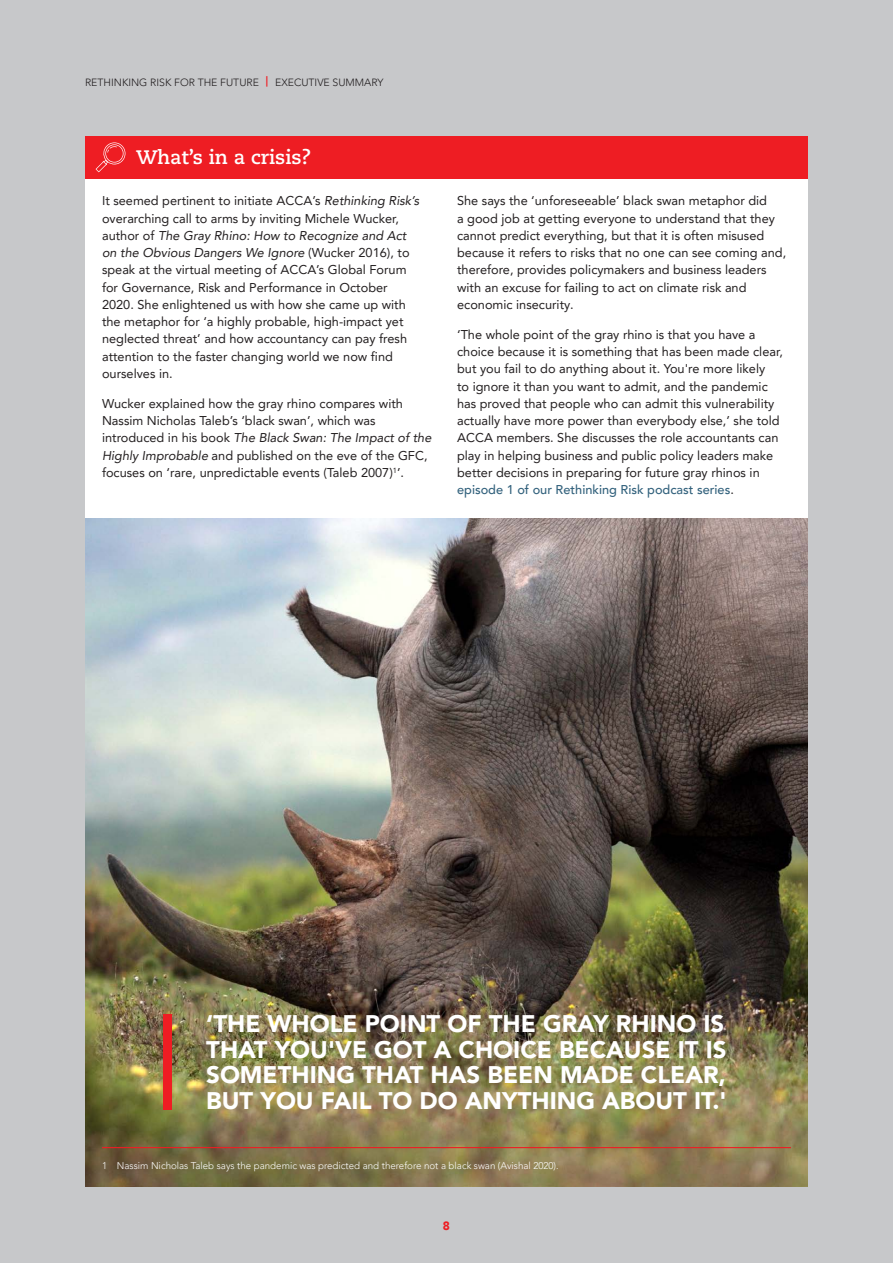
<style>
.page{position:relative;width:893px;height:1263px;background:#c7c8ca}
.page>*{position:absolute;margin:0;border:0;box-sizing:border-box;transform-origin:0 0}
.t1{font:900 24px/25.5px "Avenir LT Pro";color:#fff;text-align:justify}
.t2{font:700 19.5px "Caecilia";color:#fff}
.t3{font:12.75px/17.2px "Avenir LT Pro";color:#231f20}
.t4{font:900 12px "Avenir LT Pro";color:#ee1d23}
.t5{font:300 10.5px "Avenir LT Pro";color:#231f20}
.t6{font:300 9.75px "Avenir LT Pro";color:#fff}
.s1{font-weight:800;color:#ee1d23}
.s2{font-style:italic}
.s3{font-weight:500;color:#33627d}
</style>
<div class="page">
<div style="left:85px;top:179px;width:723px;height:340px;background:#fff"></div>
<div style="left:85px;top:136px;width:723px;height:43px;background:#ee1d23"></div>
<svg style="left:96px;top:142px;width:29px;height:30px"></svg>
<img style="left:85px;top:519px;width:723px;height:667px">
<hr style="left:102px;top:1147px;width:689px;height:1px;background:#ee1d23">
<div style="left:164px;top:1014px;width:8px;height:96px;background:#ee1d23"></div>
<p class="t5" style="left:85px;top:76px;width:300px">RETHINKING RISK FOR THE FUTURE <span class="s1">|</span> EXECUTIVE SUMMARY</p>
<h2 class="t2" style="left:136px;top:146px;width:176px">What’s in a crisis?</h2>
<p class="t3" style="left:102px;top:192px;width:319px">It seemed pertinent to initiate ACCA’s <span class="s2">Rethinking Risk’s </span>overarching call to arms by inviting Michele Wucker, author of <span class="s2">The Gray Rhino: How to Recognize and Act on the Obvious Dangers We Ignore</span> (Wucker 2016), to speak at the virtual meeting of ACCA’s Global Forum for Governance, Risk and Performance in October 2020. She enlightened us with how she came up with the metaphor for ‘a highly probable, high-impact yet neglected threat’ and how accountancy can pay fresh attention to the faster changing world we now find ourselves in.</p>
<p class="t3" style="left:102px;top:395px;width:331px">Wucker explained how the gray rhino compares with Nassim Nicholas Taleb’s ‘black swan’, which was introduced in his book <span class="s2">The Black Swan: The Impact of the Highly Improbable</span> and published on the eve of the GFC, focuses on ‘rare, unpredictable events (Taleb 2007)<sup>1</sup>’.</p>
<p class="t3" style="left:457px;top:192px;width:331px">She says the ‘unforeseeable’ black swan metaphor did<br>a good job at getting everyone to understand that they cannot predict everything, but that it is often misused because it refers to risks that no one can see coming and, therefore, provides policymakers and business leaders with an excuse for failing to act on climate risk and economic insecurity.</p>
<p class="t3" style="left:457px;top:326px;width:327px">‘The whole point of the gray rhino is that you have a choice because it is something that has been made clear, but you fail to do anything about it. You're more likely<br>to ignore it than you want to admit, and the pandemic has proved that people who can admit this vulnerability actually have more power than everybody else,’ she told ACCA members. She discusses the role accountants can play in helping business and public policy leaders make better decisions in preparing for future gray rhinos in <span class="s3">episode 1 of our Rethinking Risk podcast series</span>.</p>
<h1 class="t1" style="left:206px;top:1011px;width:522px">‘THE WHOLE POINT OF THE GRAY RHINO IS THAT YOU'VE GOT A CHOICE BECAUSE IT IS SOMETHING THAT HAS BEEN MADE CLEAR, BUT YOU FAIL TO DO ANYTHING ABOUT IT.'</h1>
<p class="t6" style="left:102px;top:1160px;width:458px">1 Nassim Nicholas Taleb says the pandemic was predicted and therefore not a black swan (Avishal 2020).</p>
<p class="t4" style="left:443px;top:1218px;width:9px">8</p>
</div>
